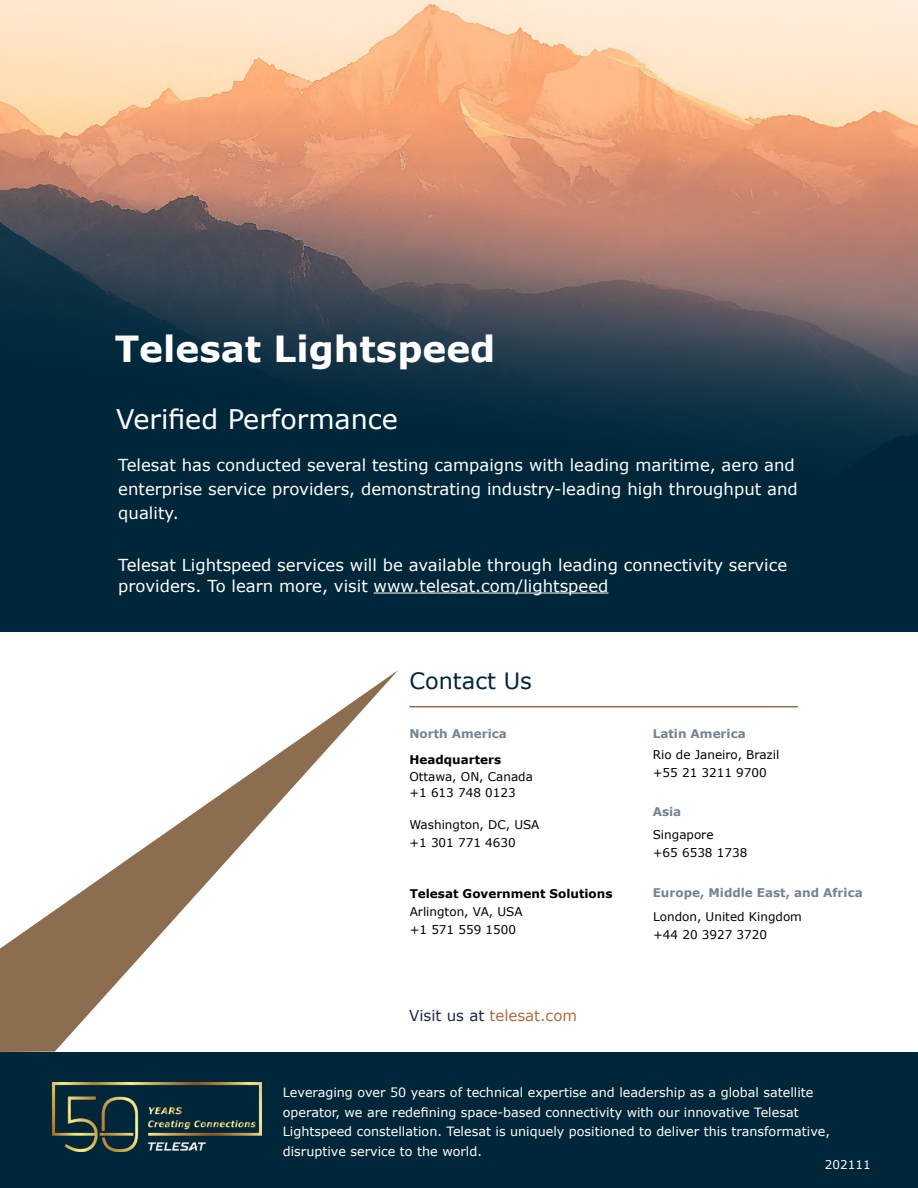
<style>
.page{position:relative;width:918px;height:1188px;background:#fff}
.page>*{position:absolute;margin:0;border:0;box-sizing:border-box;transform-origin:0 0}
.Heading_1{font:700 36px "Verdana";color:#fff}
.Heading_1-2{font:27px "Verdana";color:#fff}
.t1{font:22.5px "Verdana";color:#00263a}
.Paragraph{font:16.5px/24px "Verdana";color:#fff}
.Body_Text_1{font:16.5px/20.4px "Verdana";color:#fff}
.t2{font:15px "Verdana";color:#ad6f42}
.Body{font:12.75px/19.5px "Verdana";color:#fffef9}
.t3{font:12px/18px "Verdana";color:#000}
.t4{font:700 12px "Verdana";color:#738592}
.t5{font:700 12px "Verdana";color:#000}
.t6{font:12px "Verdana";color:#fff}
.s1{font-weight:700}
.s2{color:#1e2945}
</style>
<div class="page">
<div style="left:0;top:0;width:918px;height:632px;background:#00263a"></div>
<img style="left:0;top:0;width:918px;height:112px">
<svg style="left:0;top:112px;width:918px;height:324px"></svg>
<hr style="left:374px;top:593px;width:234px;height:1px;background:#fff">
<div style="left:0;top:1052px;width:918px;height:136px;background:#00263a"></div>
<svg style="left:0;top:670px;width:398px;height:382px"></svg>
<img style="left:52px;top:1083px;width:209px;height:69px">
<hr style="left:409px;top:706px;width:389px;height:1px;background:#8d6d50">
<p class="Heading_1" style="left:115px;top:323px;width:382px">Telesat Lightspeed</p>
<p class="Heading_1-2" style="left:116px;top:401px;width:283px">Verified Performance</p>
<p class="Paragraph" style="left:118px;top:453px;width:681px">Telesat has conducted several testing campaigns with leading maritime, aero and enterprise service providers, demonstrating industry-leading high throughput and quality.</p>
<p class="Body_Text_1" style="left:118px;top:555px;width:670px">Telesat Lightspeed services will be available through leading connectivity service providers. To learn more, visit www.telesat.com/lightspeed</p>
<p class="t1" style="left:409px;top:665px;width:124px">Contact Us</p>
<p class="t4" style="left:409px;top:725px;width:99px">North America</p>
<p class="t3" style="left:409px;top:751px;width:125px;line-height:16.5px"><span class="s1">Headquarters<br></span>Ottawa, ON, Canada +1 613 748 0123</p>
<p class="t3" style="left:409px;top:816px;width:132px">Washington, DC, USA +1 301 771 4630</p>
<p class="t5" style="left:410px;top:885px;width:204px">Telesat Government Solutions</p>
<p class="t3" style="left:410px;top:902px;width:114px">Arlington, VA, USA +1 571 559 1500</p>
<p class="t2" style="left:409px;top:1005px;width:169px"><span class="s2">Visit us at</span> telesat.com</p>
<p class="t4" style="left:653px;top:725px;width:94px">Latin America</p>
<p class="t3" style="left:653px;top:746px;width:128px">Rio de Janeiro, Brazil +55 21 3211 9700</p>
<p class="t4" style="left:653px;top:803px;width:30px">Asia</p>
<p class="t3" style="left:653px;top:826px;width:96px">Singapore<br>+65 6538 1738</p>
<p class="t4" style="left:653px;top:884px;width:211px">Europe, Middle East, and Africa</p>
<p class="t3" style="left:653px;top:907px;width:150px">London, United Kingdom +44 20 3927 3720</p>
<p class="Body" style="left:283px;top:1083px;width:549px">Leveraging over 50 years of technical expertise and leadership as a global satellite operator, we are redefining space-based connectivity with our innovative Telesat Lightspeed constellation. Telesat is uniquely positioned to deliver this transformative, disruptive service to the world.</p>
<p class="t6" style="left:825px;top:1156px;width:47px">202111</p>
</div>
